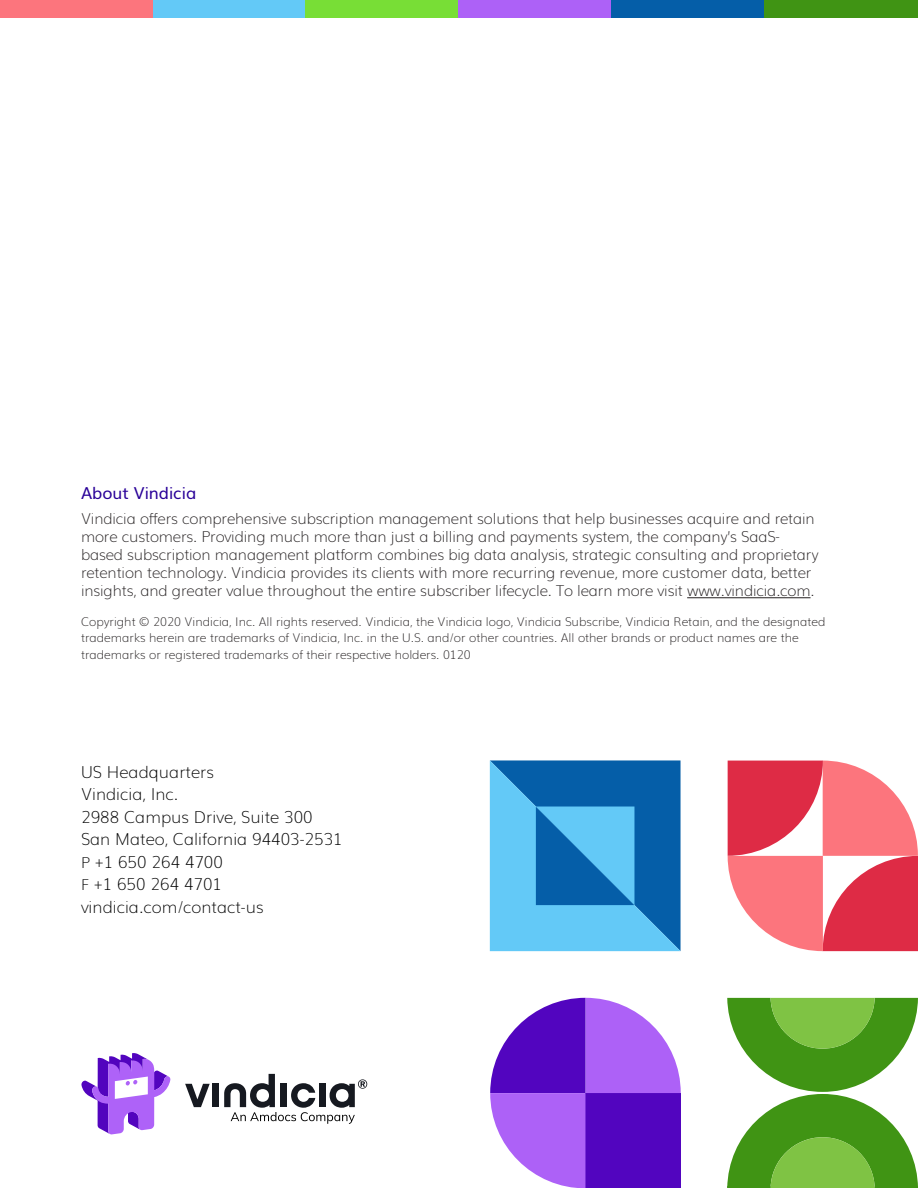
<style>
.page{position:relative;width:918px;height:1188px;background:#fff}
.page>*{position:absolute;margin:0;border:0;box-sizing:border-box;transform-origin:0 0}
.Address_Paragraph{font:200 16.5px "Muli";color:#000}
.Address_Headers{font:200 16.5px "Muli";color:#000}
.About_Header{font:16.5px "Muli";color:#290098}
.About_Paragraph{font:200 15px/18px "Muli";letter-spacing:-.01em;color:#231f20}
.Copyright_Info{font:200 12px/16.5px "Muli";color:#231f20}
.s1{font-size:15px}
</style>
<div class="page">
<hr style="left:687px;top:597px;width:124px;height:1px;background:#231f20">
<div style="left:0;top:0;width:153px;height:18px;background:#fc757d"></div>
<div style="left:153px;top:0;width:153px;height:18px;background:#63c9f7"></div>
<div style="left:306px;top:0;width:153px;height:18px;background:#78de36"></div>
<div style="left:459px;top:0;width:153px;height:18px;background:#ad61f7"></div>
<div style="left:612px;top:0;width:153px;height:18px;background:#055ea8"></div>
<div style="left:765px;top:0;width:153px;height:18px;background:#409414"></div>
<svg style="left:727px;top:998px;width:191px;height:190px"></svg>
<svg style="left:728px;top:761px;width:190px;height:190px"></svg>
<svg style="left:490px;top:760px;width:191px;height:191px"></svg>
<svg style="left:490px;top:998px;width:191px;height:190px"></svg>
<svg style="left:81px;top:1053px;width:90px;height:82px"></svg>
<div style="left:213px;top:1084px;width:6px;height:23px;background:#161920"></div>
<svg style="left:185px;top:1084px;width:25px;height:23px"></svg>
<svg style="left:224px;top:1074px;width:143px;height:50px"></svg>
<p class="About_Header" style="left:81px;top:479px;width:117px">About Vindicia</p>
<p class="About_Paragraph" style="left:81px;top:508px;width:739px">Vindicia offers comprehensive subscription management solutions that help businesses acquire and retain more customers. Providing much more than just a billing and payments system, the company’s SaaS&shy;based subscription management platform combines big data analysis, strategic consulting and proprietary retention technology. Vindicia provides its clients with more recurring revenue, more customer data, better insights, and greater value throughout the entire subscriber lifecycle. To learn more visit www.vindicia.com.</p>
<p class="Copyright_Info" style="left:81px;top:612px;width:746px">Copyright © 2020 Vindicia, Inc. All rights reserved. Vindicia, the Vindicia logo, Vindicia Subscribe, Vindicia Retain, and the designated trademarks herein are trademarks of Vindicia, Inc. in the U.S. and/or other countries. All other brands or product names are the trademarks or registered trademarks of their respective holders. 0120</p>
<p class="Address_Headers" style="left:81px;top:759px;width:134px">US Headquarters</p>
<p class="Address_Paragraph" style="left:81px;top:782px;width:99px">Vindicia, Inc.</p>
<p class="Address_Paragraph" style="left:81px;top:804px;width:233px">2988 Campus Drive, Suite 300</p>
<p class="Address_Paragraph" style="left:81px;top:827px;width:263px">San Mateo, California 94403-2531</p>
<p class="Address_Paragraph" style="left:81px;top:849px;width:143px"><span class="s1">P</span> +1 650 264 4700</p>
<p class="Address_Paragraph" style="left:81px;top:872px;width:143px"><span class="s1">F</span> +1 650 264 4701</p>
<p class="Address_Paragraph" style="left:81px;top:894px;width:184px">vindicia.com/contact-us</p>
</div>
